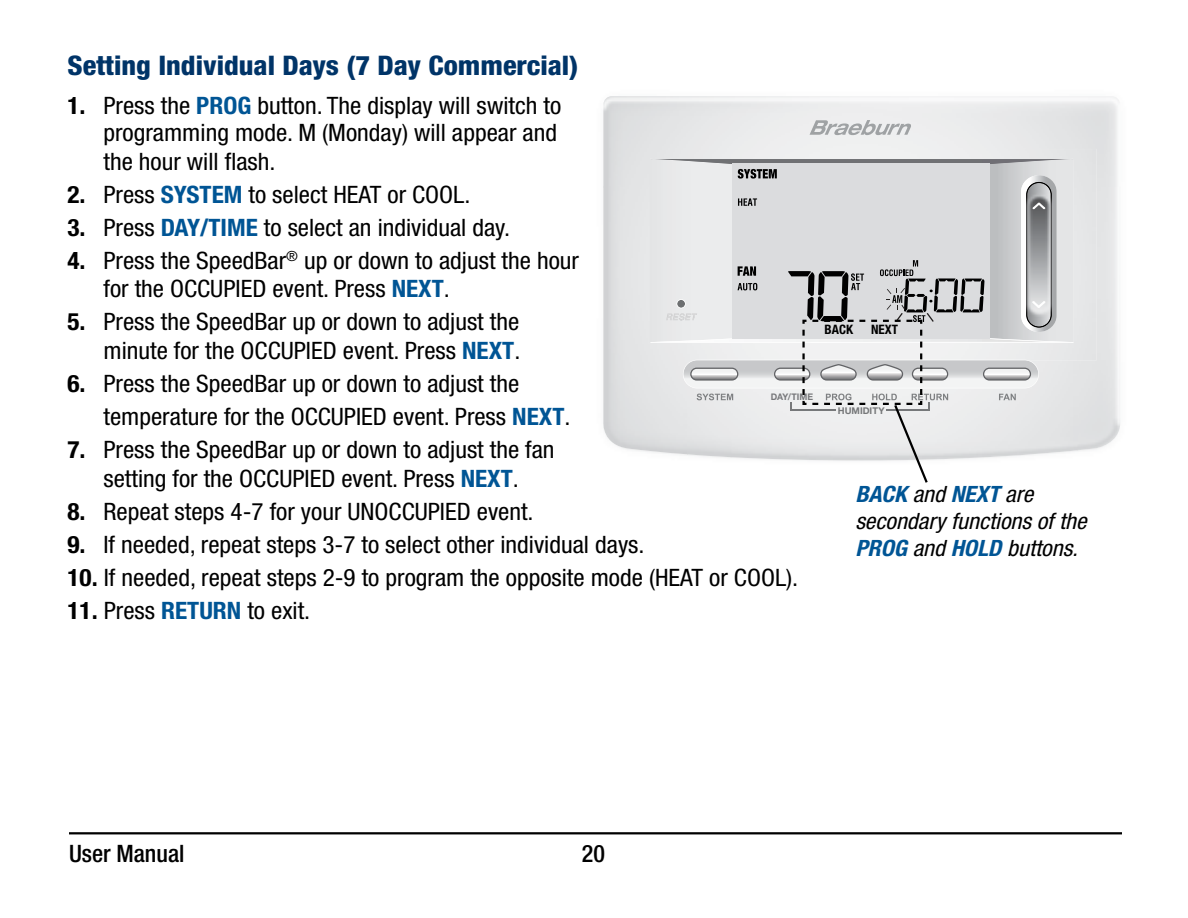
<style>
.page{position:relative;width:1188px;height:918px;background:#fff}
.page>*{position:absolute;margin:0;border:0;box-sizing:border-box;transform-origin:0 0}
.t1{font:800 condensed 27px "Helvetica Neue LT Std";color:#003468;scale:1.05 1}
.t2{font:condensed 24px/28.8px "Helvetica Neue LT Std";color:#000;scale:1.05 1}
.t3{font:500 condensed 24px "Helvetica Neue LT Std";color:#000}
.t4{font:italic condensed 22.5px/27px "Helvetica Neue LT Std";color:#000;scale:1.05 1}
.t5{font:700 condensed 12.9px "Helvetica Neue LT Std";color:#000}
.t6{font:700 9.3px "Helvetica Neue LT Std";color:#76787a}
.t7{font:700 9px "Helvetica Neue LT Std";color:#77787b}
.s1{font-weight:700}
.s2{font-weight:700;color:#005595}
</style>
<div class="page">
<img style="left:603px;top:187px;width:48px;height:265px">
<svg style="left:810px;top:120px;width:102px;height:15px"></svg>
<img style="left:896px;top:124px;width:16px;height:11px">
<div style="left:982px;top:149px;width:114px;height:212px;background:#e5e6e7"></div>
<hr style="left:69px;top:832px;width:1053px;height:2px;background:#000">
<svg style="left:651px;top:159px;width:423px;height:324px"></svg>
<p class="t1" style="left:68px;top:48px;width:488px">Setting Individual Days (7 Day Commercial)</p>
<p class="t2" style="left:104px;top:91px;width:437px;line-height:27.9px;text-indent:-36px"><span class="s1">1.</span> Press the <span class="s2">PROG</span> button. The display will switch to programming mode. M (Monday) will appear and the hour will flash.</p>
<p class="t2" style="left:67px;top:180px;width:385px"><span class="s1">2.</span> Press <span class="s2">SYSTEM</span> to select HEAT or COOL.</p>
<p class="t2" style="left:67px;top:213px;width:423px"><span class="s1">3.</span> Press <span class="s2">DAY/TIME</span> to select an individual day.</p>
<p class="t2" style="left:104px;top:246px;width:454px;text-indent:-36px"><span class="s1">4.</span> Press the SpeedBar<sup>®</sup> up or down to adjust the hour for the OCCUPIED event. Press <span class="s2">NEXT</span>.</p>
<p class="t2" style="left:67px;top:307px;width:433px;text-align:right"><span class="s1">5.</span> Press the SpeedBar up or down to adjust the minute for the OCCUPIED event. Press <span class="s2">NEXT</span>.</p>
<p class="t2" style="left:104px;top:367px;width:446px;line-height:33px;text-indent:-36px"><span class="s1">6.</span> Press the SpeedBar up or down to adjust the temperature for the OCCUPIED event. Press <span class="s2">NEXT</span>.</p>
<p class="t2" style="left:67px;top:435px;width:465px;text-align:center"><span class="s1">7.</span> Press the SpeedBar up or down to adjust the fan setting for the OCCUPIED event. Press <span class="s2">NEXT</span>.</p>
<p class="t2" style="left:67px;top:497px;width:445px"><span class="s1">8.</span> Repeat steps 4-7 for your UNOCCUPIED event.</p>
<p class="t2" style="left:67px;top:530px;width:551px"><span class="s1">9.</span> If needed, repeat steps 3-7 to select other individual days.</p>
<p class="t2" style="left:67px;top:563px;width:698px"><span class="s1">10.</span> If needed, repeat steps 2-9 to program the opposite mode (HEAT or COOL).</p>
<p class="t2" style="left:67px;top:596px;width:233px"><span class="s1">11.</span> Press <span class="s2">RETURN</span> to exit.</p>
<p class="t7" style="left:771px;top:391px;width:44px">DAY/TIME</p>
<p class="t5" style="left:825px;top:322px;width:30px">BACK</p>
<p class="t5" style="left:871px;top:322px;width:28px">NEXT</p>
<p class="t6" style="left:838px;top:405px;width:48px">HUMIDITY</p>
<p class="t4" style="left:855px;top:481px;width:222px"><span class="s2">BACK</span> and <span class="s2">NEXT</span> are secondary functions of the<br><span class="s2">PROG</span> and <span class="s2">HOLD</span> buttons.</p>
<p class="t3" style="left:69px;top:839px;width:117px">User Manual</p>
<p class="t3" style="left:582px;top:839px;width:25px">20</p>
</div>
